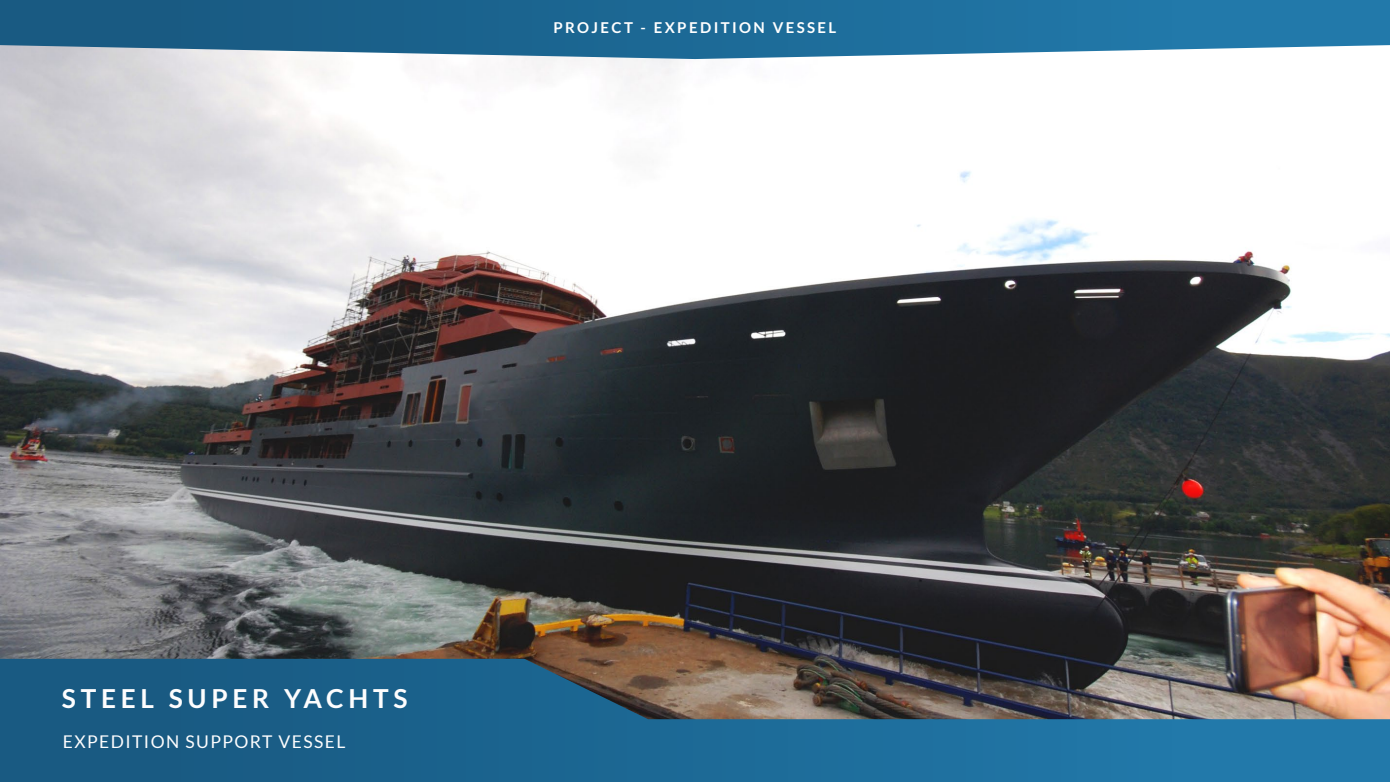
<style>
.page{position:relative;width:1390px;height:782px;background:#fff}
.page>*{position:absolute;margin:0;border:0;box-sizing:border-box;transform-origin:0 0}
.t1{font:700 26.25px "Lato";letter-spacing:.18em;color:#fdfdfe}
.t2{font:17.5px "Lato";letter-spacing:.08em;color:#fdfdfe}
.t3{font:700 15px "Lato";letter-spacing:.16em;color:#fff}
</style>
<div class="page">
<img style="left:0;top:59px;width:1389px;height:599px">
<svg style="left:0;top:658px;width:1389px;height:123px;background:#376682"></svg>
<svg style="left:0;top:0;width:1389px;height:59px;background:#3579a0"></svg>
<p class="t3" style="left:553px;top:18px;width:284px">PROJECT - EXPEDITION VESSEL</p>
<h1 class="t1" style="left:62px;top:682px;width:347px">STEEL SUPER YACHTS</h1>
<p class="t2" style="left:63px;top:730px;width:284px">EXPEDITION SUPPORT VESSEL</p>
</div>
